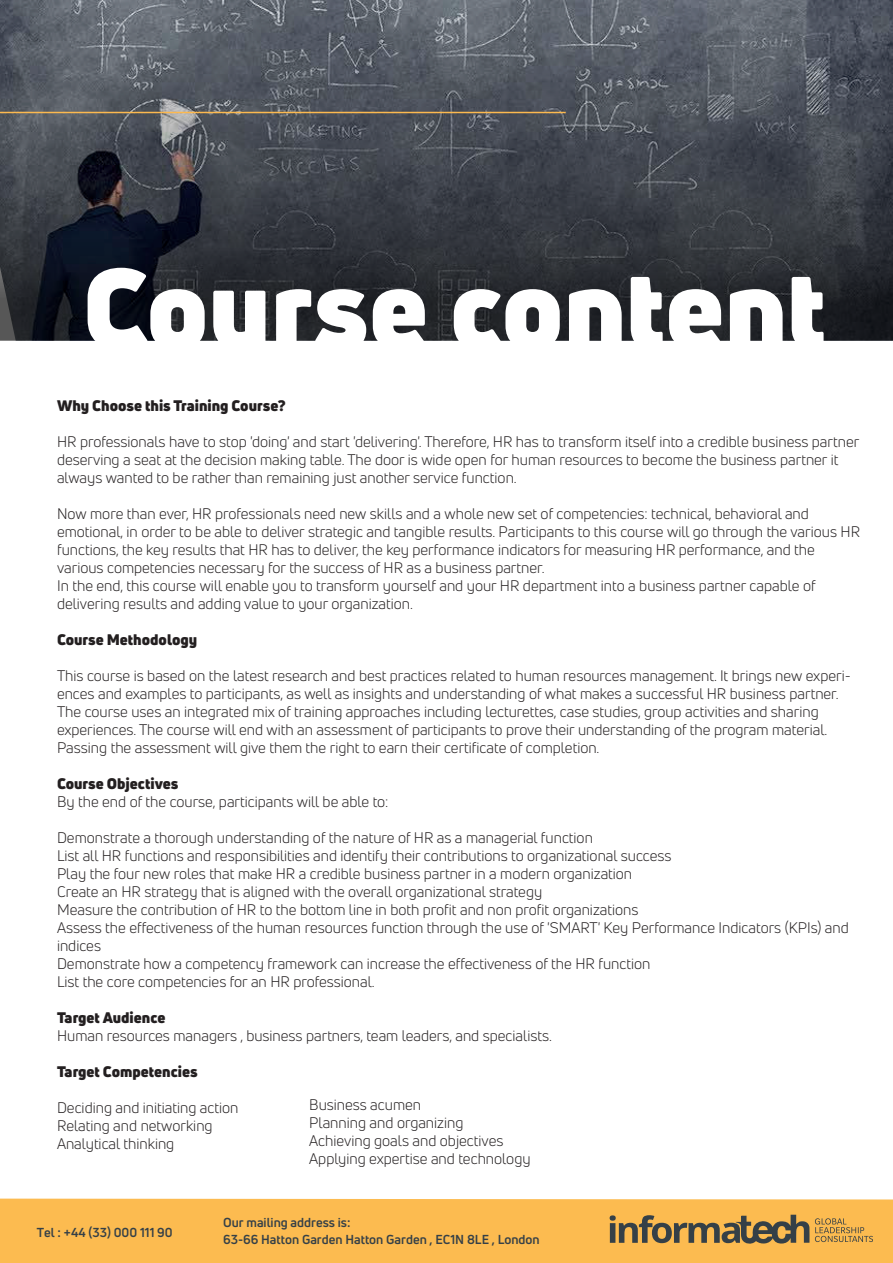
<style>
.page{position:relative;width:893px;height:1263px;background:#fff}
.page>*{position:absolute;margin:0;border:0;box-sizing:border-box;transform-origin:0 0}
.t1{font:900 110.7px "Uni Neue";color:#fff}
.t2{font:15px/18px "Uni Neue";color:#231f20}
.t3{font:900 15px "Uni Neue";color:#231f20}
.t4{font:700 12.75px/17px "Uni Neue";color:#354047}
</style>
<div class="page">
<div style="left:0;top:1198px;width:893px;height:65px;background:#fcbb50"></div>
<svg style="left:0;top:0;width:893px;height:341px;background:#40444c"></svg>
<hr style="left:0;top:112px;width:566px;height:1px;background:#fcb94f">
<svg style="left:815px;top:1218px;width:58px;height:24px"></svg>
<svg style="left:610px;top:1215px;width:199px;height:30px;background:#a3844b"></svg>
<h1 class="t1" style="left:82px;top:231px;width:745px">Course content</h1>
<p class="t3" style="left:57px;top:395px;width:230px">Why Choose this Training Course?</p>
<p class="t2" style="left:57px;top:433px;width:804px">HR professionals have to stop 'doing' and start 'delivering'. Therefore, HR has to transform itself into a credible business partner deserving a seat at the decision making table. The door is wide open for human resources to become the business partner it always wanted to be rather than remaining just another service function.</p>
<p class="t2" style="left:57px;top:505px;width:804px">Now more than ever, HR professionals need new skills and a whole new set of competencies: technical, behavioral and emotional, in order to be able to deliver strategic and tangible results. Participants to this course will go through the various HR functions, the key results that HR has to deliver, the key performance indicators for measuring HR performance, and the various competencies necessary for the success of HR as a business partner.<br>In the end, this course will enable you to transform yourself and your HR department into a business partner capable of delivering results and adding value to your organization.</p>
<p class="t3" style="left:57px;top:629px;width:142px">Course Methodology</p>
<p class="t2" style="left:57px;top:667px;width:795px">This course is based on the latest research and best practices related to human resources management. It brings new experi&shy;ences and examples to participants, as well as insights and understanding of what makes a successful HR business partner.<br>The course uses an integrated mix of training approaches including lecturettes, case studies, group activities and sharing experiences. The course will end with an assessment of participants to prove their understanding of the program material.<br>Passing the assessment will give them the right to earn their certificate of completion.</p>
<p class="t3" style="left:57px;top:773px;width:123px">Course Objectives</p>
<p class="t2" style="left:57px;top:793px;width:333px">By the end of the course, participants will be able to:</p>
<p class="t2" style="left:57px;top:829px;width:793px">Demonstrate a thorough understanding of the nature of HR as a managerial function<br>List all HR functions and responsibilities and identify their contributions to organizational success<br>Play the four new roles that make HR a credible business partner in a modern organization<br>Create an HR strategy that is aligned with the overall organizational strategy<br>Measure the contribution of HR to the bottom line in both profit and non profit organizations<br>Assess the effectiveness of the human resources function through the use of 'SMART' Key Performance Indicators (KPIs) and indices<br>Demonstrate how a competency framework can increase the effectiveness of the HR function<br>List the core competencies for an HR professional.</p>
<p class="t3" style="left:57px;top:1007px;width:110px">Target Audience</p>
<p class="t2" style="left:57px;top:1027px;width:496px">Human resources managers , business partners, team leaders, and specialists.</p>
<p class="t3" style="left:57px;top:1061px;width:142px">Target Competencies</p>
<p class="t2" style="left:57px;top:1099px;width:183px">Deciding and initiating action<br>Relating and networking<br>Analytical thinking</p>
<p class="t2" style="left:309px;top:1096px;width:223px">Business acumen<br>Planning and organizing<br>Achieving goals and objectives<br>Applying expertise and technology</p>
<p class="t4" style="left:37px;top:1224px;width:138px">Tel : +44 (33) 000 111 90</p>
<p class="t4" style="left:223px;top:1214px;width:318px">Our mailing address is:<br>63-66 Hatton Garden Hatton Garden , EC1N 8LE , London</p>
</div>
